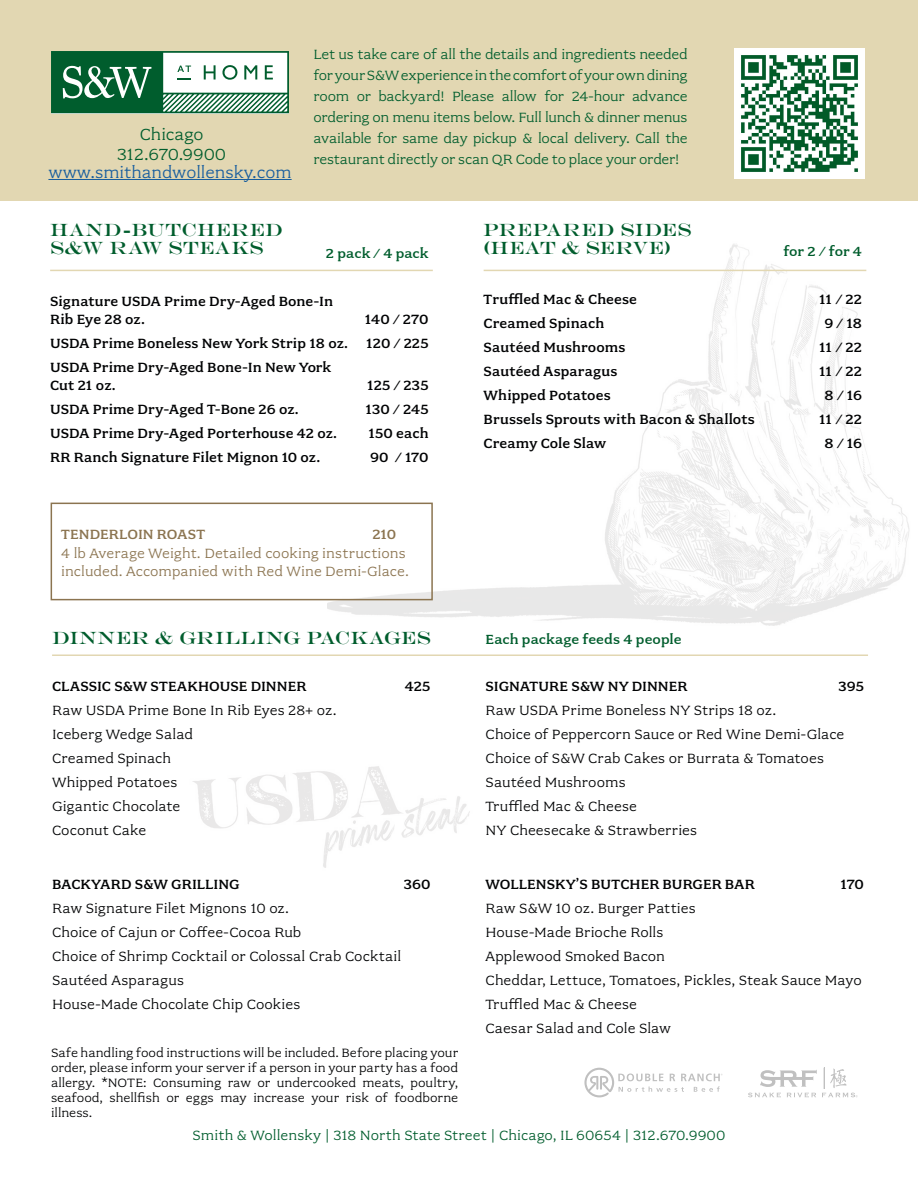
<style>
.page{position:relative;width:918px;height:1188px;background:#fff}
.page>*{position:absolute;margin:0;border:0;box-sizing:border-box;transform-origin:0 0}
.Module{font:18px/18px "Engravers";letter-spacing:.03em;color:#005d2d}
.t1{font:18px "Fairplex Wide OT";color:#175d9e}
.t2{font:18px "Fairplex Wide OT";letter-spacing:-.025em;color:#005d2d}
.t3{font:18px "Fairplex Wide OT";color:#005d2d}
.Module-2{font:15px/24px "Fairplex Wide OT";letter-spacing:.005em;color:#010203}
.Module-3{font:500 15px/24px "Fairplex Wide OT";letter-spacing:.005em;color:#010203}
.t4{font:15px/21px "Fairplex Wide OT";letter-spacing:-.01em;color:#005d2d;text-align:justify}
.t5{font:15px/18px "Fairplex Wide OT";letter-spacing:.005em;color:#8b7450}
.Module-4{font:500 15px "Fairplex Wide";letter-spacing:.01em;color:#005d2d}
.t6{font:500 15px "Fairplex Wide OT";letter-spacing:.005em;color:#8b7450}
.t7{font:13.5px/15px "Fairplex Wide OT";color:#010203;text-align:justify}
</style>
<div class="page">
<img style="left:193px;top:766px;width:277px;height:102px">
<img style="left:327px;top:244px;width:582px;height:382px">
<div style="left:0;top:0;width:918px;height:201px;background:#e2d7b2"></div>
<hr style="left:48px;top:179px;width:244px;height:1px;background:#175d9e">
<svg style="left:51px;top:51px;width:238px;height:62px;background:#75a78e"></svg>
<svg style="left:584px;top:1068px;width:139px;height:29px"></svg>
<svg style="left:748px;top:1068px;width:110px;height:29px"></svg>
<div style="left:51px;top:503px;width:382px;height:97px;border:2px solid #8b7450"></div>
<hr style="left:50px;top:270px;width:383px;height:1px;background:#e2d7b2">
<hr style="left:484px;top:270px;width:382px;height:1px;background:#e2d7b2">
<hr style="left:52px;top:655px;width:816px;height:1px;background:#e2d7b2">
<img style="left:735px;top:48px;width:130px;height:130px">
<p class="t3" style="left:140px;top:124px;width:65px">Chicago</p>
<p class="t2" style="left:117px;top:144px;width:111px">312.670.9900</p>
<p class="t1" style="left:48px;top:162px;width:245px">www.smithandwollensky.com</p>
<p class="t4" style="left:313px;top:44px;width:376px">Let us take care of all the details and ingredients needed for your S&amp;W experience in the comfort of your own dining room or backyard! Please allow for 24-hour advance ordering on menu items below. Full lunch &amp; dinner menus available for same day pickup &amp; local delivery. Call the restaurant directly or scan QR Code to place your order!</p>
<p class="Module" style="left:50px;top:220px;width:234px">HAND-BUTCHERED<br>S&amp;W RAW STEAKS</p>
<p class="Module" style="left:484px;top:220px;width:209px">PREPARED SIDES (HEAT &amp; SERVE)</p>
<p class="Module-4" style="left:783px;top:243px;width:80px">for 2 / for 4</p>
<p class="Module-4" style="left:326px;top:245px;width:104px">2 pack / 4 pack</p>
<p class="Module-3" style="left:50px;top:292px;width:285px;line-height:18px">Signature USDA Prime Dry-Aged Bone-In<br>Rib Eye 28 oz.</p>
<p class="Module-3" style="left:484px;top:288px;width:155px">Truffled Mac &amp; Cheese</p>
<p class="Module-3" style="left:819px;top:288px;width:44px">11 / 22</p>
<p class="Module-3" style="left:484px;top:312px;width:122px">Creamed Spinach</p>
<p class="Module-3" style="left:824px;top:312px;width:39px">9 / 18</p>
<p class="Module-3" style="left:484px;top:336px;width:143px">Sautéed Mushrooms</p>
<p class="Module-3" style="left:819px;top:336px;width:44px">11 / 22</p>
<p class="Module-3" style="left:484px;top:360px;width:135px">Sautéed Asparagus</p>
<p class="Module-3" style="left:819px;top:360px;width:44px">11 / 22</p>
<p class="Module-3" style="left:484px;top:384px;width:129px">Whipped Potatoes</p>
<p class="Module-3" style="left:825px;top:384px;width:39px">8 / 16</p>
<p class="Module-3" style="left:484px;top:408px;width:273px">Brussels Sprouts with Bacon &amp; Shallots</p>
<p class="Module-3" style="left:819px;top:408px;width:44px">11 / 22</p>
<p class="Module-3" style="left:484px;top:432px;width:124px">Creamy Cole Slaw</p>
<p class="Module-3" style="left:825px;top:432px;width:39px">8 / 16</p>
<p class="Module-3" style="left:50px;top:307px;width:380px;text-align:justify;text-indent:315px">140 / 270<br>USDA Prime Boneless New York Strip 18 oz. 120 / 225<br>USDA Prime Dry-Aged Bone-In New York</p>
<p class="Module-3" style="left:50px;top:373px;width:67px">Cut 21 oz.</p>
<p class="Module-3" style="left:367px;top:373px;width:63px">125 / 235</p>
<p class="Module-3" style="left:50px;top:397px;width:250px">USDA Prime Dry-Aged T-Bone 26 oz.</p>
<p class="Module-3" style="left:365px;top:397px;width:65px">130 / 245</p>
<p class="Module-3" style="left:50px;top:421px;width:288px">USDA Prime Dry-Aged Porterhouse 42 oz.</p>
<p class="Module-3" style="left:368px;top:421px;width:62px">150 each</p>
<p class="Module-3" style="left:50px;top:445px;width:272px">RR Ranch Signature Filet Mignon 10 oz.</p>
<p class="Module-3" style="left:370px;top:445px;width:60px">90 / 170</p>
<p class="t6" style="left:61px;top:525px;width:145px">TENDERLOIN ROAST</p>
<p class="t6" style="left:372px;top:525px;width:25px">210</p>
<p class="t5" style="left:61px;top:544px;width:349px">4 lb Average Weight. Detailed cooking instructions included. Accompanied with Red Wine Demi-Glace.</p>
<p class="Module" style="left:52px;top:628px;width:380px">DINNER &amp; GRILLING PACKAGES</p>
<p class="Module-4" style="left:486px;top:631px;width:198px">Each package feeds 4 people</p>
<p class="Module-3" style="left:52px;top:674px;width:256px">CLASSIC S&amp;W STEAKHOUSE DINNER</p>
<p class="Module-3" style="left:405px;top:674px;width:27px">425</p>
<p class="Module-2" style="left:52px;top:698px;width:286px">Raw USDA Prime Bone In Rib Eyes 28+ oz.<br>Iceberg Wedge Salad<br>Creamed Spinach<br>Whipped Potatoes<br>Gigantic Chocolate<br>Coconut Cake</p>
<p class="Module-3" style="left:52px;top:872px;width:189px">BACKYARD S&amp;W GRILLING</p>
<p class="Module-3" style="left:404px;top:872px;width:28px">360</p>
<p class="Module-2" style="left:52px;top:896px;width:351px">Raw Signature Filet Mignons 10 oz.<br>Choice of Cajun or Coffee-Cocoa Rub<br>Choice of Shrimp Cocktail or Colossal Crab Cocktail Sautéed Asparagus<br>House-Made Chocolate Chip Cookies</p>
<p class="t7" style="left:51px;top:1046px;width:409px">Safe handling food instructions will be included. Before placing your order, please inform your server if a person in your party has a food allergy. *NOTE: Consuming raw or undercooked meats, poultry, seafood, shellfish or eggs may increase your risk of foodborne illness.</p>
<p class="Module-3" style="left:486px;top:674px;width:203px">SIGNATURE S&amp;W NY DINNER</p>
<p class="Module-3" style="left:839px;top:674px;width:27px">395</p>
<p class="Module-2" style="left:486px;top:698px;width:360px">Raw USDA Prime Boneless NY Strips 18 oz.<br>Choice of Peppercorn Sauce or Red Wine Demi-Glace Choice of S&amp;W Crab Cakes or Burrata &amp; Tomatoes Sautéed Mushrooms<br>Truffled Mac &amp; Cheese<br>NY Cheesecake &amp; Strawberries</p>
<p class="Module-3" style="left:486px;top:872px;width:271px">WOLLENSKY’S BUTCHER BURGER BAR</p>
<p class="Module-3" style="left:841px;top:872px;width:25px">170</p>
<p class="Module-2" style="left:486px;top:896px;width:378px">Raw S&amp;W 10 oz. Burger Patties<br>House-Made Brioche Rolls<br>Applewood Smoked Bacon<br>Cheddar, Lettuce, Tomatoes, Pickles, Steak Sauce Mayo<br>Truffled Mac &amp; Cheese<br>Caesar Salad and Cole Slaw</p>
<p class="t4" style="left:193px;top:1125px;width:534px">Smith &amp; Wollensky | 318 North State Street | Chicago, IL 60654 | 312.670.9900</p>
</div>
